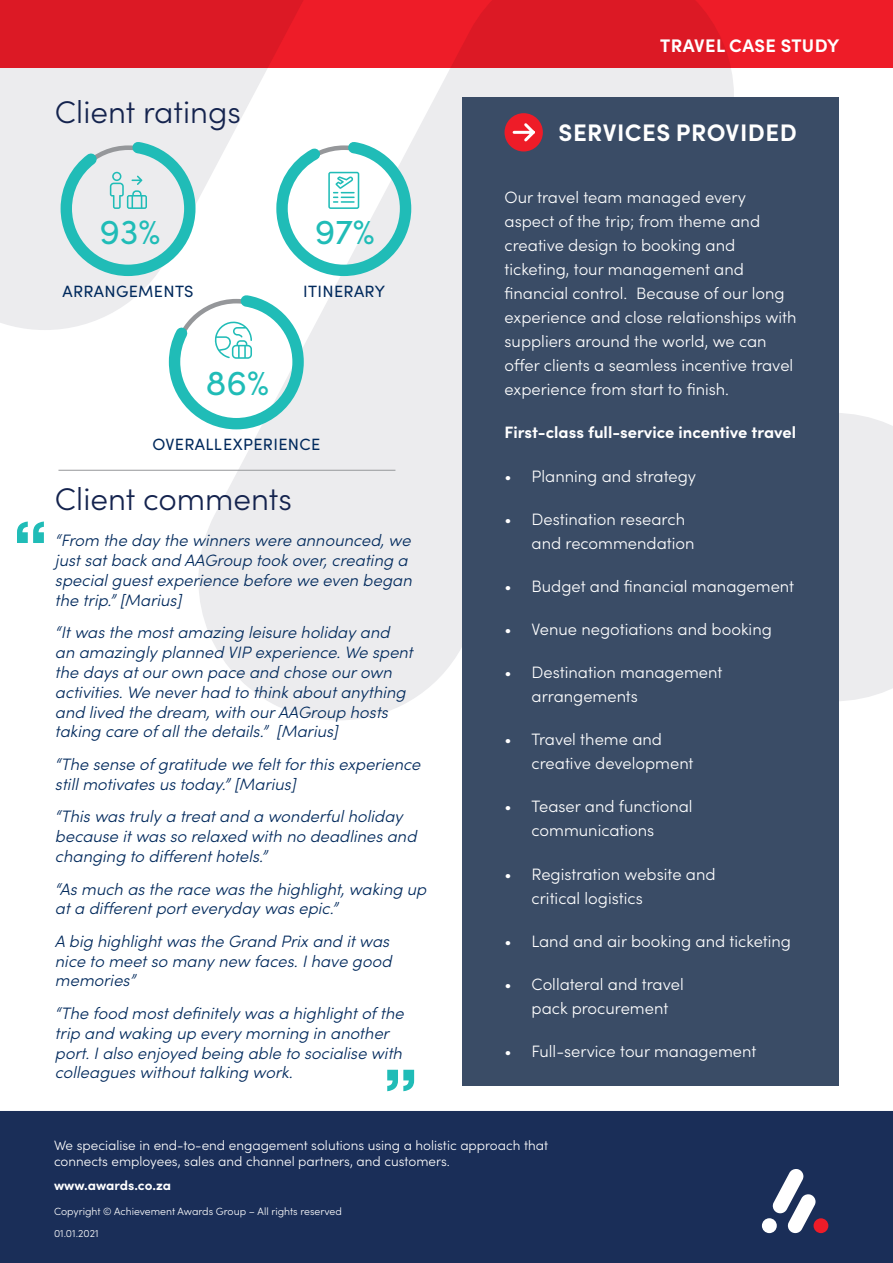
<style>
.page{position:relative;width:893px;height:1263px;background:#fff}
.page>*{position:absolute;margin:0;border:0;box-sizing:border-box;transform-origin:0 0}
.t1{font:35.1px "Sofia Pro";color:#20bcb7}
.heading{font:300 31.5px "Sofia Pro";color:#14234e}
.highlight_box_headin{font:700 24px "Sofia Pro";letter-spacing:.02em;color:#fff}
.success_story{font:700 18.15px "Sofia Pro";letter-spacing:.02em;color:#fff}
.quote{font:italic 300 16.5px/19.8px "Sofia Pro";color:#00295c}
.body_-_white{font:300 16.5px/24px "Sofia Pro";color:#fff}
.body_-_white-2{font:700 16.5px "Sofia Pro";color:#fff}
.t2{font:16.35px "Sofia Pro";letter-spacing:.02em;color:#00295c}
.body{font:300 13.5px/16.2px "Sofia Pro";color:#fff}
.body-2{font:700 13.5px "Sofia Pro";color:#fff}
.body-3{font:300 10.5px "Sofia Pro";color:#fff}
</style>
<div class="page">
<svg style="left:0;top:68px;width:178px;height:262px;background:#ededef"></svg>
<svg style="left:178px;top:68px;width:576px;height:652px;fill:#ececee"></svg>
<div style="left:839px;top:413px;width:54px;height:288px;background:#ececee"></div>
<div style="left:463px;top:98px;width:376px;height:988px;background:#3a4c66"></div>
<div style="left:505px;top:113px;width:38px;height:38px;background:#ee1c28;border-radius:50%"></div>
<svg style="left:512px;top:123px;width:23px;height:19px"></svg>
<div style="left:0;top:1111px;width:893px;height:152px;background:#1a2e58"></div>
<div style="left:762px;top:1218px;width:15px;height:15px;background:#fff;border-radius:50%"></div>
<div style="left:813px;top:1218px;width:15px;height:15px;background:#ee1c28;border-radius:50%"></div>
<svg style="left:773px;top:1169px;width:43px;height:64px"></svg>
<div style="left:0;top:0;width:893px;height:68px;background:linear-gradient(to right,#dc1925,#ea1b27)"></div>
<svg style="left:55px;top:135px;width:146px;height:147px;background:#c3e3e3"></svg>
<svg style="left:271px;top:135px;width:146px;height:147px"></svg>
<svg style="left:163px;top:288px;width:146px;height:147px"></svg>
<svg style="left:17px;top:521px;width:27px;height:22px"></svg>
<svg style="left:387px;top:1070px;width:27px;height:21px"></svg>
<hr style="left:58px;top:470px;width:337px;height:1px;background:#95979a">
<p class="heading" style="left:55px;top:89px;width:188px">Client ratings</p>
<p class="t1" style="left:100px;top:206px;width:62px">93%</p>
<p class="t2" style="left:62px;top:279px;width:133px">ARRANGEMENTS</p>
<p class="t1" style="left:206px;top:357px;width:65px">86%</p>
<p class="t1" style="left:315px;top:206px;width:62px">97%</p>
<p class="t2" style="left:303px;top:279px;width:83px">ITINERARY</p>
<p class="t2" style="left:152px;top:432px;width:169px">OVERALL EXPERIENCE</p>
<p class="heading" style="left:55px;top:476px;width:238px">Client comments</p>
<p class="quote" style="left:55px;top:530px;width:358px">“From the day the winners were announced, we just sat back and AAGroup took over, creating a special guest experience before we even began the trip.” [Marius]</p>
<p class="quote" style="left:55px;top:622px;width:359px">“It was the most amazing leisure holiday and an amazingly planned VIP experience. We spent the days at our own pace and chose our own activities. We never had to think about anything and lived the dream, with our AAGroup hosts taking care of all the details.” [Marius]</p>
<p class="quote" style="left:55px;top:753px;width:367px">“The sense of gratitude we felt for this experience still motivates us today.” [Marius]</p>
<p class="quote" style="left:55px;top:806px;width:363px">“This was truly a treat and a wonderful holiday because it was so relaxed with no deadlines and changing to different hotels.”</p>
<p class="quote" style="left:55px;top:878px;width:373px">“As much as the race was the highlight, waking up at a different port everyday was epic.”</p>
<p class="quote" style="left:55px;top:930px;width:338px">A big highlight was the Grand Prix and it was nice to meet so many new faces. I have good memories”</p>
<p class="quote" style="left:55px;top:1002px;width:350px">“The food most definitely was a highlight of the trip and waking up every morning in another port. I also enjoyed being able to socialise with colleagues without talking work.</p>
<p class="success_story" style="left:660px;top:31px;width:181px">TRAVEL CASE STUDY</p>
<p class="highlight_box_headin" style="left:559px;top:114px;width:240px">SERVICES PROVIDED</p>
<p class="body_-_white" style="left:505px;top:185px;width:293px">Our travel team managed every aspect of the trip; from theme and creative design to booking and ticketing, tour management and financial control. Because of our long experience and close relationships with suppliers around the world, we can offer clients a seamless incentive travel experience from start to finish.</p>
<p class="body_-_white-2" style="left:505px;top:420px;width:293px">First-class full-service incentive travel</p>
<p class="body_-_white" style="left:505px;top:463px;width:193px">• Planning and strategy</p>
<p class="body_-_white" style="left:532px;top:506px;width:165px;text-indent:-27px">• Destination research and recommendation</p>
<p class="body_-_white" style="left:505px;top:573px;width:291px">• Budget and financial management</p>
<p class="body_-_white" style="left:505px;top:616px;width:269px">• Venue negotiations and booking</p>
<p class="body_-_white" style="left:532px;top:659px;width:192px;text-indent:-27px">• Destination management arrangements</p>
<p class="body_-_white" style="left:532px;top:726px;width:164px;text-indent:-27px">• Travel theme and creative development</p>
<p class="body_-_white" style="left:532px;top:794px;width:163px;text-indent:-27px">• Teaser and functional communications</p>
<p class="body_-_white" style="left:532px;top:861px;width:186px;text-indent:-27px">• Registration website and critical logistics</p>
<p class="body_-_white" style="left:505px;top:928px;width:288px">• Land and air booking and ticketing</p>
<p class="body_-_white" style="left:532px;top:971px;width:154px;text-indent:-27px">• Collateral and travel pack procurement</p>
<p class="body_-_white" style="left:505px;top:1038px;width:253px">• Full-service tour management</p>
<p class="body" style="left:54px;top:1136px;width:496px">We specialise in end-to-end engagement solutions using a holistic approach that connects employees, sales and channel partners, and customers.</p>
<p class="body-2" style="left:54px;top:1175px;width:119px">www.awards.co.za</p>
<p class="body-3" style="left:54px;top:1226px;width:46px">01.01.2021</p>
<p class="body-3" style="left:54px;top:1204px;width:289px">Copyright © Achievement Awards Group – All rights reserved</p>
</div>
